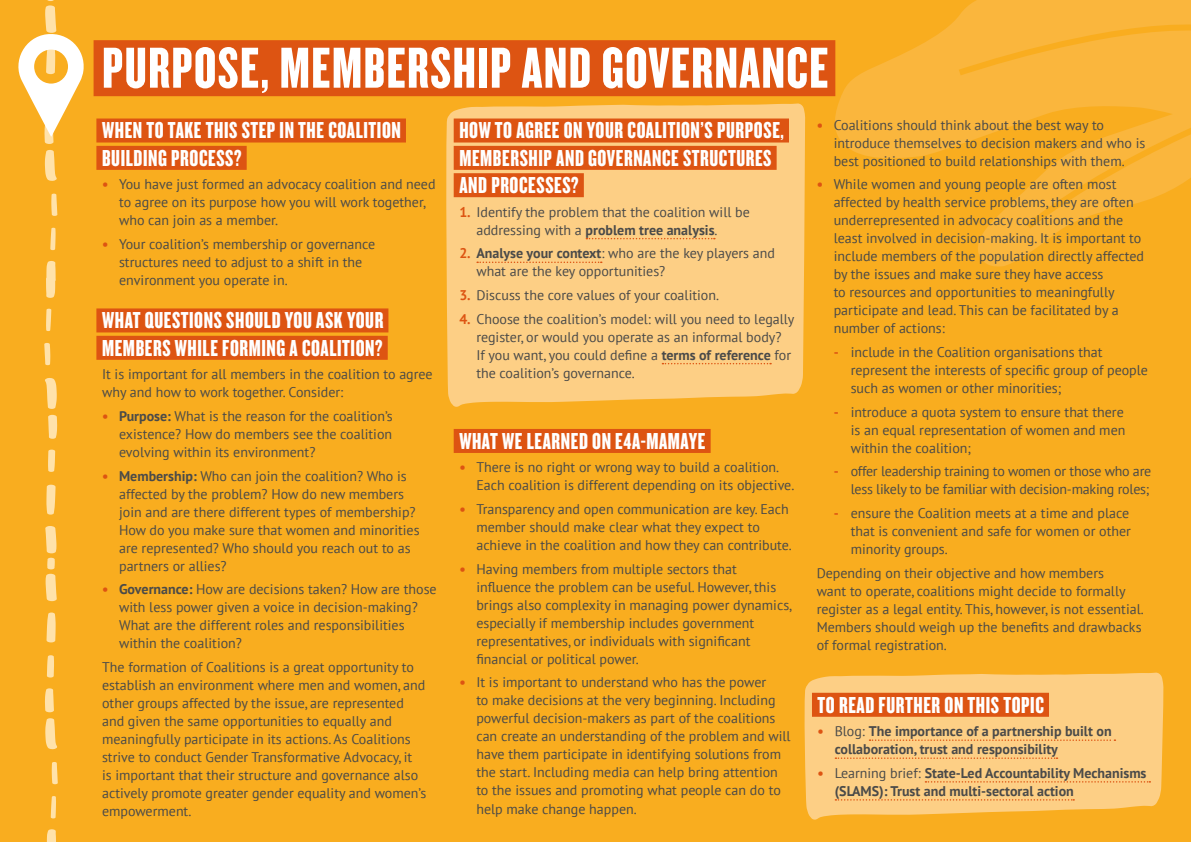
<style>
.page{position:relative;width:1191px;height:842px;background:#f9ad1f}
.page>*{position:absolute;margin:0;border:0;box-sizing:border-box;transform-origin:0 0}
.t1{font:60px "Knockout 68 Full Featherwt";letter-spacing:.025em;color:#fff}
.t2{font:24px/27.3px "Knockout 68 Full Featherwt";letter-spacing:.025em;color:#fff}
.t3{font:14px/18px "PT Sans";color:#4a4a49}
.t4{font:700 14px/18px "PT Sans";color:#4a4a49}
.s1{font-weight:700;color:#dd5412}
.s2{font-weight:700}
.s3{color:#dd5412}
.s4{font-weight:400}
</style>
<div class="page">
<svg style="left:830px;top:0;width:361px;height:158px;fill:#fab63d"></svg>
<svg style="left:975px;top:105px;width:216px;height:162px"></svg>
<svg style="left:953px;top:22px;width:238px;height:57px"></svg>
<svg style="left:47px;top:829px;width:9px;height:13px"></svg>
<svg style="left:51px;top:796px;width:5px;height:22px"></svg>
<svg style="left:52px;top:762px;width:6px;height:22px"></svg>
<svg style="left:45px;top:718px;width:13px;height:31px"></svg>
<svg style="left:45px;top:688px;width:9px;height:24px"></svg>
<svg style="left:47px;top:655px;width:7px;height:22px"></svg>
<svg style="left:47px;top:612px;width:9px;height:30px"></svg>
<svg style="left:46px;top:309px;width:5px;height:22px"></svg>
<svg style="left:44px;top:343px;width:6px;height:22px"></svg>
<svg style="left:45px;top:378px;width:12px;height:31px"></svg>
<svg style="left:48px;top:415px;width:9px;height:24px"></svg>
<svg style="left:48px;top:450px;width:7px;height:22px"></svg>
<svg style="left:46px;top:485px;width:10px;height:30px"></svg>
<svg style="left:45px;top:526px;width:12px;height:75px"></svg>
<svg style="left:46px;top:261px;width:10px;height:37px"></svg>
<svg style="left:50px;top:228px;width:6px;height:22px"></svg>
<svg style="left:51px;top:194px;width:6px;height:22px"></svg>
<svg style="left:45px;top:150px;width:12px;height:31px"></svg>
<svg style="left:18px;top:0;width:66px;height:144px"></svg>
<svg style="left:804px;top:673px;width:359px;height:147px;fill:#fdcf85"></svg>
<div style="left:446px;top:103px;width:359px;height:304px;background:#fdcf85"></div>
<div style="left:94px;top:40px;width:741px;height:56px;background:#dd5412"></div>
<div style="left:96px;top:119px;width:310px;height:24px;background:#dd5412"></div>
<div style="left:96px;top:146px;width:151px;height:24px;background:#dd5412"></div>
<div style="left:454px;top:119px;width:335px;height:24px;background:#dd5412"></div>
<div style="left:454px;top:146px;width:322px;height:24px;background:#dd5412"></div>
<div style="left:454px;top:173px;width:130px;height:24px;background:#dd5412"></div>
<svg style="left:586px;top:238px;width:129px;height:1px"></svg>
<svg style="left:477px;top:262px;width:125px;height:1px"></svg>
<svg style="left:662px;top:363px;width:109px;height:1px"></svg>
<div style="left:454px;top:429px;width:256px;height:24px;background:#dd5412"></div>
<div style="left:96px;top:308px;width:292px;height:24px;background:#dd5412"></div>
<div style="left:96px;top:336px;width:292px;height:24px;background:#dd5412"></div>
<div style="left:812px;top:693px;width:237px;height:24px;background:#dd5412"></div>
<svg style="left:869px;top:739px;width:246px;height:2px"></svg>
<svg style="left:835px;top:757px;width:222px;height:2px"></svg>
<svg style="left:925px;top:781px;width:225px;height:2px"></svg>
<svg style="left:835px;top:799px;width:239px;height:2px"></svg>
<h1 class="t1" style="left:102px;top:31px;width:727px">PURPOSE, MEMBERSHIP AND GOVERNANCE</h1>
<h2 class="t2" style="left:102px;top:116px;width:300px">WHEN TO TAKE THIS STEP IN THE COALITION<br>BUILDING PROCESS?</h2>
<p class="t3" style="left:119px;top:175px;width:318px;text-indent:-17px"><span class="s1">•</span> You have just formed an advocacy coalition and need to agree on its purpose how you will work together, who can join as a member.</p>
<p class="t3" style="left:119px;top:235px;width:258px;text-indent:-17px"><span class="s1">•</span> Your coalition’s membership or governance structures need to adjust to a shift in the environment you operate in.</p>
<p class="t3" style="left:833px;top:115px;width:313px;text-indent:-17px"><span class="s1">•</span> Coalitions should think about the best way to introduce themselves to decision makers and who is best positioned to build relationships with them.</p>
<p class="t3" style="left:833px;top:175px;width:312px;text-indent:-17px"><span class="s1">•</span> While women and young people are often most affected by health service problems, they are often underrepresented in advocacy coalitions and the least involved in decision-making. It is important to include members of the population directly affected by the issues and make sure they have access<br>to resources and opportunities to meaningfully participate and lead. This can be facilitated by a number of actions:</p>
<p class="t3" style="left:850px;top:343px;width:299px;text-indent:-17px"><span class="s1">-</span> include in the Coalition organisations that represent the interests of specific group of people such as women or other minorities;</p>
<p class="t3" style="left:850px;top:402px;width:276px;text-align:justify;text-indent:-17px"><span class="s1">-</span> introduce a quota system to ensure that there is an equal representation of women and men within the coalition;</p>
<p class="t3" style="left:833px;top:462px;width:319px;text-align:right"><span class="s1">-</span> offer leadership training to women or those who are less likely to be familiar with decision-making roles;</p>
<p class="t3" style="left:850px;top:504px;width:282px;text-indent:-17px"><span class="s1">-</span> ensure the Coalition meets at a time and place that is convenient and safe for women or other minority groups.</p>
<p class="t3" style="left:816px;top:563px;width:329px">Depending on their objective and how members<br>want to operate, coalitions might decide to formally register as a legal entity. This, however, is not essential.<br>Members should weigh up the benefits and drawbacks of formal registration.</p>
<h2 class="t2" style="left:459px;top:116px;width:326px">HOW TO AGREE ON YOUR COALITION’S PURPOSE,<br>MEMBERSHIP AND GOVERNANCE STRUCTURES<br>AND PROCESSES?</h2>
<p class="t3" style="left:476px;top:202px;width:275px;text-indent:-17px"><span class="s1">1.</span> Identify the problem that the coalition will be addressing with a <span class="s2">problem tree analysis</span>.</p>
<p class="t3" style="left:476px;top:244px;width:300px;text-indent:-17px"><span class="s1">2.</span> <span class="s2">Analyse your context</span>: who are the key players and what are the key opportunities?</p>
<p class="t3" style="left:459px;top:286px;width:261px"><span class="s1">3.</span> Discuss the core values of your coalition.</p>
<p class="t3" style="left:476px;top:309px;width:319px;text-indent:-17px"><span class="s1">4.</span> Choose the coalition’s model: will you need to legally register, or would you operate as an informal body?<br>If you want, you could define a <span class="s2">terms of reference</span> for the coalition’s governance.</p>
<h2 class="t2" style="left:102px;top:306px;width:283px">WHAT QUESTIONS SHOULD YOU ASK YOUR<br>MEMBERS WHILE FORMING A COALITION?</h2>
<p class="t3" style="left:102px;top:365px;width:332px">It is important for all members in the coalition to agree why and how to work together. Consider:</p>
<p class="t3" style="left:119px;top:407px;width:275px;text-align:justify;text-indent:-17px"><span class="s1">•</span> <span class="s2">Purpose:</span> What is the reason for the coalition’s existence? How do members see the coalition evolving within its environment?</p>
<p class="t3" style="left:119px;top:466px;width:302px;text-indent:-17px"><span class="s1">•</span> <span class="s2">Membership:</span> Who can join the coalition? Who is affected by the problem? How do new members join and are there different types of membership?<br>How do you make sure that women and minorities are represented? Who should you reach out to as partners or allies?</p>
<p class="t3" style="left:119px;top:580px;width:319px;text-indent:-17px"><span class="s1">•</span> <span class="s2">Governance:</span> How are decisions taken? How are those with less power given a voice in decision-making?<br>What are the different roles and responsibilities within the coalition?</p>
<p class="t3" style="left:102px;top:658px;width:326px">The formation of Coalitions is a great opportunity to establish an environment where men and women, and other groups affected by the issue, are represented and given the same opportunities to equally and meaningfully participate in its actions. As Coalitions strive to conduct Gender Transformative Advocacy, it<br>is important that their structure and governance also actively promote greater gender equality and women’s empowerment.</p>
<h2 class="t2" style="left:459px;top:426px;width:248px">WHAT WE LEARNED ON E4A-MAMAYE</h2>
<p class="t3" style="left:476px;top:458px;width:319px;text-indent:-17px"><span class="s1">•</span> There is no right or wrong way to build a coalition.<br>Each coalition is different depending on its objective.</p>
<p class="t3" style="left:476px;top:500px;width:317px;text-indent:-17px"><span class="s1">•</span> Transparency and open communication are key. Each member should make clear what they expect to achieve in the coalition and how they can contribute.</p>
<p class="t3" style="left:476px;top:559px;width:317px;text-indent:-17px"><span class="s1">•</span> Having members from multiple sectors that influence the problem can be useful. However, this brings also complexity in managing power dynamics, especially if membership includes government representatives, or individuals with significant financial or political power.</p>
<p class="t3" style="left:476px;top:673px;width:316px;text-indent:-17px"><span class="s1">•</span> It is important to understand who has the power<br>to make decisions at the very beginning. Including powerful decision-makers as part of the coalitions can create an understanding of the problem and will have them participate in identifying solutions from the start. Including media can help bring attention to the issues and promoting what people can do to help make change happen.</p>
<h2 class="t2" style="left:817px;top:690px;width:228px">TO READ FURTHER ON THIS TOPIC</h2>
<p class="t4" style="left:834px;top:722px;width:278px;text-indent:-17px"><span class="s3">•</span> <span class="s4">Blog:</span> The importance of a partnership built on collaboration, trust and responsibility</p>
<p class="t4" style="left:834px;top:764px;width:313px;text-indent:-17px"><span class="s3">•</span> <span class="s4">Learning brief:</span> State-Led Accountability Mechanisms (SLAMS): Trust and multi-sectoral action</p>
</div>
